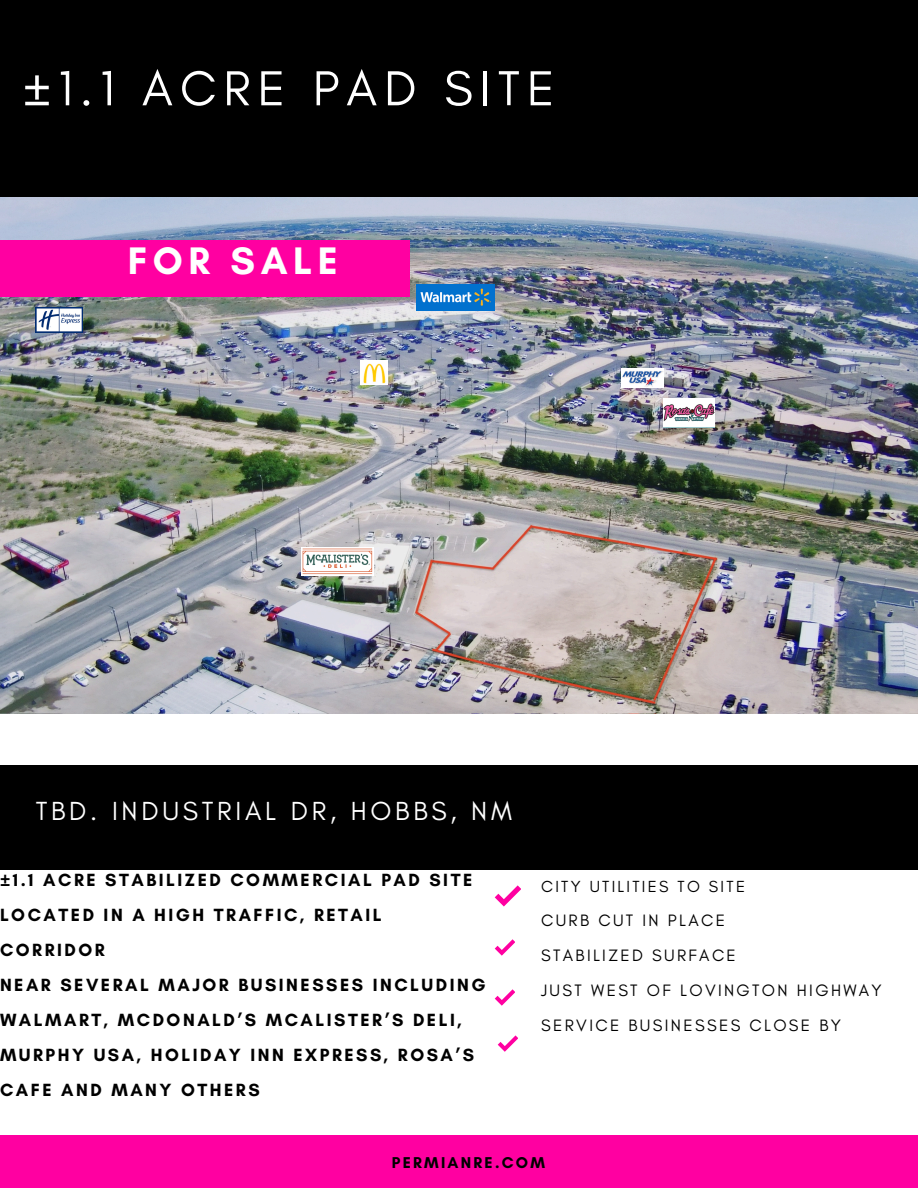
<style>
.page{position:relative;width:918px;height:1188px;background:#fff}
.page>*{position:absolute;margin:0;border:0;box-sizing:border-box;transform-origin:0 0}
.t1{font:50.1px "Glacial Indifference";letter-spacing:.14em;color:#fff}
.t2{font:700 39.15px "Glacial Indifference";letter-spacing:.14em;color:#fff}
.t3{font:26.7px "Glacial Indifference";letter-spacing:.14em;color:#fff}
.t4{font:700 18px/34.8px "Glacial Indifference";letter-spacing:.14em;color:#000}
.t5{font:16.8px "Glacial Indifference";letter-spacing:.14em;color:#000}
.t6{font:16.35px "Glacial Indifference";letter-spacing:.14em;color:#000}
.t7{font:700 15.9px "Glacial Indifference";letter-spacing:.14em;color:#000}
.s1{font-family:"Noto Sans"}
</style>
<div class="page">
<svg style="left:495px;top:885px;width:26px;height:22px"></svg>
<svg style="left:495px;top:939px;width:20px;height:17px"></svg>
<svg style="left:495px;top:989px;width:20px;height:17px"></svg>
<svg style="left:498px;top:1035px;width:20px;height:17px"></svg>
<div style="left:0;top:0;width:918px;height:197px;background:#000"></div>
<div style="left:0;top:1136px;width:918px;height:52px;background:#ff00a1"></div>
<div style="left:0;top:765px;width:918px;height:105px;background:#000"></div>
<img style="left:0;top:197px;width:918px;height:517px">
<div style="left:0;top:241px;width:410px;height:56px;background:#ff00a1"></div>
<img style="left:664px;top:399px;width:50px;height:28px">
<img style="left:302px;top:548px;width:72px;height:28px">
<img style="left:417px;top:284px;width:77px;height:26px">
<img style="left:621px;top:368px;width:43px;height:19px">
<img style="left:36px;top:308px;width:47px;height:25px">
<img style="left:360px;top:361px;width:27px;height:23px">
<p class="t1" style="left:23px;top:58px;width:533px"><span class="s1">±</span>1.1 ACRE PAD SITE</p>
<p class="t2" style="left:128px;top:237px;width:212px">FOR SALE</p>
<p class="t3" style="left:36px;top:795px;width:478px">TBD. INDUSTRIAL DR, HOBBS, NM</p>
<h2 class="t4" style="left:0;top:863px;width:487px"><span class="s1">±</span>1.1 ACRE STABILIZED COMMERCIAL PAD SITE<br>LOCATED IN A HIGH TRAFFIC, RETAIL<br>CORRIDOR<br>NEAR SEVERAL MAJOR BUSINESSES INCLUDING<br>WALMART, MCDONALD’S MCALISTER’S DELI,<br>MURPHY USA, HOLIDAY INN EXPRESS, ROSA’S<br>CAFE AND MANY OTHERS</h2>
<p class="t6" style="left:541px;top:876px;width:205px">CITY UTILITIES TO SITE</p>
<p class="t5" style="left:541px;top:910px;width:185px">CURB CUT IN PLACE</p>
<p class="t5" style="left:541px;top:945px;width:196px">STABILIZED SURFACE</p>
<h4 class="t5" style="left:541px;top:980px;width:342px">JUST WEST OF LOVINGTON HIGHWAY</h4>
<p class="t5" style="left:541px;top:1015px;width:301px">SERVICE BUSINESSES CLOSE BY</p>
<h5 class="t7" style="left:392px;top:1153px;width:154px">PERMIANRE.COM</h5>
</div>
